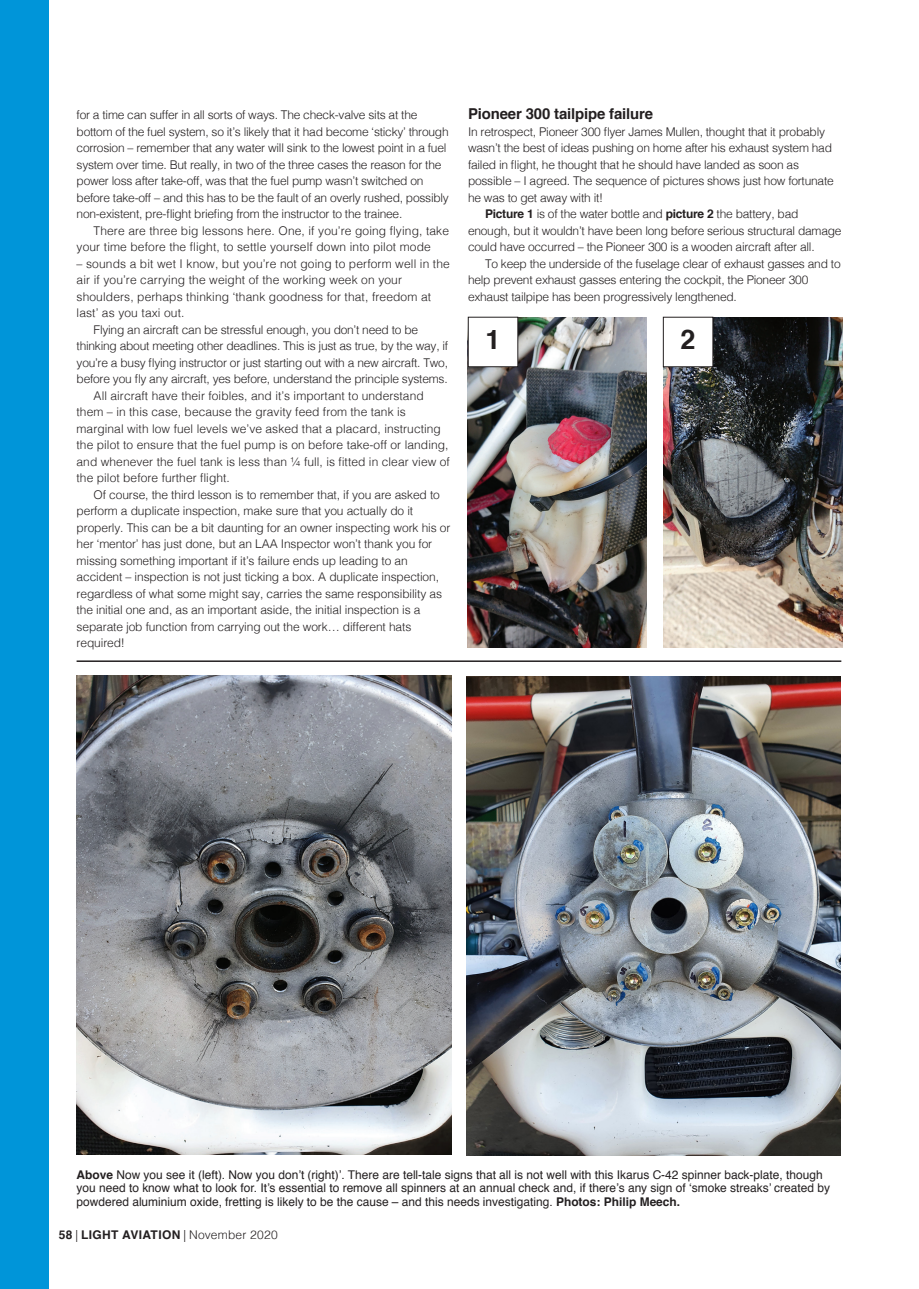
<style>
.page{position:relative;width:919px;height:1289px;background:#fff}
.page>*{position:absolute;margin:0;border:0;box-sizing:border-box;transform-origin:0 0}
.SERIF_BODY{font:700 27px "Helvetica";color:#231f20}
.SERIF_BODY-2{font:700 15px "Helvetica";letter-spacing:-.01em;color:#231f20}
.SERIF_BODY-3{font:300 12px/16.5px "Helvetica";letter-spacing:-.02em;color:#231f20}
.SERIF_BODY-4{font:12px/13.5px "Helvetica";color:#231f20}
.SERIF_BODY-5{font:300 12px/16.5px "Helvetica";letter-spacing:.005em;color:#231f20}
.SERIF_BODY-6{font:300 12px/16.5px "Helvetica";letter-spacing:.01em;color:#231f20}
.t1{font:700 12px "Helvetica";letter-spacing:.03em;color:#231f20}
.s1{font-weight:700}
.s2{font-weight:300}
</style>
<div class="page">
<div style="left:0;top:0;width:48px;height:1288px;background:#0095d9"></div>
<img style="left:467px;top:317px;width:179px;height:330px">
<img style="left:663px;top:317px;width:179px;height:330px">
<div style="left:468px;top:317px;width:49px;height:50px;background:#fff"></div>
<div style="left:468px;top:317px;width:50px;height:50px;border:1px solid #231f20"></div>
<div style="left:663px;top:317px;width:49px;height:50px;background:#fff"></div>
<div style="left:663px;top:317px;width:50px;height:50px;border:1px solid #231f20"></div>
<img style="left:467px;top:676px;width:373px;height:479px">
<img style="left:77px;top:675px;width:374px;height:479px">
<hr style="left:77px;top:660px;width:764px;height:2px;background:#231f20">
<p class="SERIF_BODY-3" style="left:77px;top:106px;width:374px">for a time can suffer in all sorts of ways. The check-valve sits at the bottom of the fuel system, so it’s likely that it had become ‘sticky’ through corrosion – remember that any water will sink to the lowest point in a fuel system over time. But really, in two of the three cases the reason for the power loss after take-off, was that the fuel pump wasn’t switched on before take-off – and this has to be the fault of an overly rushed, possibly non-existent, pre-flight briefing from the instructor to the trainee.</p>
<p class="SERIF_BODY-6" style="left:77px;top:221px;width:374px;text-indent:17px">There are three big lessons here. One, if you’re going flying, take your time before the flight, to settle yourself down into pilot mode</p>
<p class="SERIF_BODY-6" style="left:77px;top:254px;width:375px">– sounds a bit wet I know, but you’re not going to perform well in the air if you’re carrying the weight of the working week on your shoulders, perhaps thinking ‘thank goodness for that, freedom at last’ as you taxi out.</p>
<p class="SERIF_BODY-3" style="left:77px;top:320px;width:373px;text-indent:17px">Flying an aircraft can be stressful enough, you don’t need to be thinking about meeting other deadlines. This is just as true, by the way, if you’re a busy flying instructor or just starting out with a new aircraft. Two, before you fly any aircraft, yes before, understand the principle systems.</p>
<p class="SERIF_BODY-5" style="left:77px;top:386px;width:375px;text-indent:17px">All aircraft have their foibles, and it’s important to understand them – in this case, because the gravity feed from the tank is marginal with low fuel levels we’ve asked that a placard, instructing the pilot to ensure that the fuel pump is on before take-off or landing, and whenever the fuel tank is less than ¼ full, is fitted in clear view of the pilot before further flight.</p>
<p class="SERIF_BODY-3" style="left:77px;top:485px;width:375px;text-indent:17px">Of course, the third lesson is to remember that, if you are asked to perform a duplicate inspection, make sure that you actually do it properly. This can be a bit daunting for an owner inspecting work his or her ‘mentor’ has just done, but an LAA Inspector won’t thank you for missing something important if it’s failure ends up leading to an accident – inspection is not just ticking a box. A duplicate inspection, regardless of what some might say, carries the same responsibility as the initial one and, as an important aside, the initial inspection is a separate job function from carrying out the work… different hats required!</p>
<p class="SERIF_BODY-2" style="left:468px;top:102px;width:187px">Pioneer 300 tailpipe failure</p>
<p class="SERIF_BODY-3" style="left:468px;top:122px;width:367px">In retrospect, Pioneer 300 flyer James Mullen, thought that it probably wasn’t the best of ideas pushing on home after his exhaust system had failed in flight, he thought that he should have landed as soon as possible – I agreed. The sequence of pictures shows just how fortunate he was to get away with it!</p>
<p class="SERIF_BODY-3" style="left:468px;top:205px;width:375px;text-indent:17px"><span class="s1">Picture 1</span> is of the water bottle and <span class="s1">picture 2</span> the battery, bad enough, but it wouldn’t have been long before serious structural damage could have occurred – the Pioneer 300 is a wooden aircraft after all.</p>
<p class="SERIF_BODY-3" style="left:468px;top:254px;width:374px;text-indent:17px">To keep the underside of the fuselage clear of exhaust gasses and to help prevent exhaust gasses entering the cockpit, the Pioneer 300 exhaust tailpipe has been progressively lengthened.</p>
<p class="SERIF_BODY" style="left:485px;top:318px;width:16px">1</p>
<p class="SERIF_BODY" style="left:680px;top:318px;width:16px">2</p>
<p class="SERIF_BODY-4" style="left:77px;top:1167px;width:755px"><span class="s1">Above</span> Now you see it (left). Now you don’t (right)’. There are tell-tale signs that all is not well with this Ikarus C-42 spinner back-plate, though you need to know what to look for. It’s essential to remove all spinners at an annual check and, if there’s any sign of ‘smoke streaks’ created by powdered aluminium oxide, fretting is likely to be the cause – and this needs investigating. <span class="s1">Photos: Philip Meech.</span></p>
<p class="t1" style="left:59px;top:1224px;width:221px">58 <span class="s2">|</span> LIGHT AVIATION <span class="s2">| November 2020</span></p>
</div>
